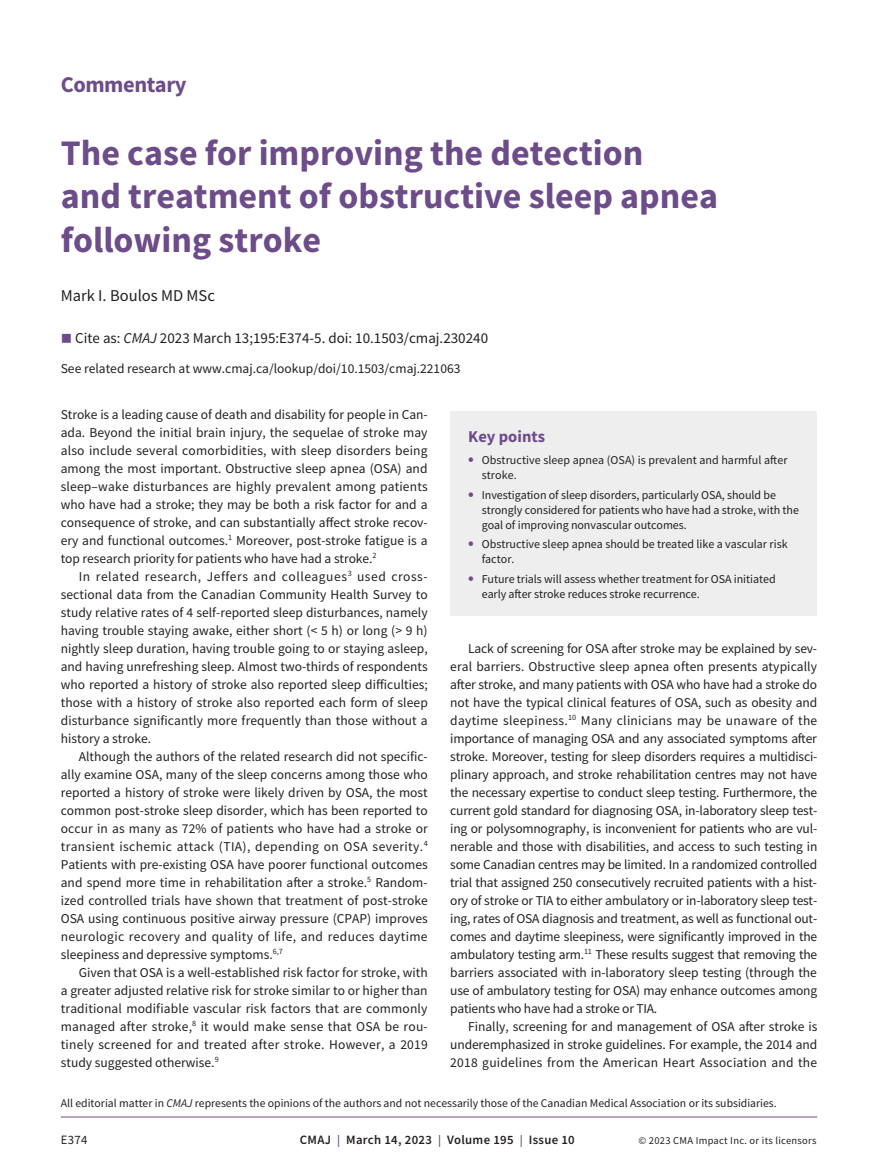
<style>
.page{position:relative;width:878px;height:1175px;background:#fff}
.page>*{position:absolute;margin:0;border:0;box-sizing:border-box;transform-origin:0 0}
.t1{font:700 36px/43.2px "Source Sans Pro";color:#6d4c8a}
.t2{font:700 22.5px "Source Sans Pro";letter-spacing:-.02em;color:#6d4c8a}
.t3{font:16.5px "Source Sans Pro";color:#231f20}
.t4{font:700 16.5px "Source Sans Pro";color:#6d4c8a}
.t5{font:15px "Source Sans Pro";color:#231f20}
.t6{font:13.5px/18px "Source Sans Pro";color:#231f20;text-align:justify}
.t7{font:600 12.75px "Source Sans Pro";letter-spacing:.025em;color:#231f20}
.t8{font:12.75px "Source Sans Pro";color:#231f20}
.t9{font:12px/15px "Source Sans Pro";letter-spacing:-.005em;color:#231f20}
.t10{font:11.7px "Source Sans Pro";color:#231f20}
.t11{font:10.5px "Source Sans Pro";letter-spacing:.025em;color:#231f20}
.s1{color:#6d4c8a}
.s2{font-style:italic}
.s3{font-weight:700;font-size:16.5px;color:#6d4c8a}
.s4{font-size:12px;color:#6d4c8a}
</style>
<div class="page">
<hr style="left:61px;top:1116px;width:756px;height:1px;background:#6d4c8a">
<div style="left:450px;top:411px;width:367px;height:204px;background:#eeeeef"></div>
<h2 class="t2" style="left:61px;top:69px;width:127px">Commentary</h2>
<h1 class="t1" style="left:61px;top:131px;width:658px">The case for improving the detection<br>and treatment of obstructive sleep apnea following stroke</h1>
<p class="t3" style="left:61px;top:285px;width:156px">Mark I. Boulos MD MSc</p>
<p class="t5" style="left:61px;top:328px;width:429px"><span class="s1">■</span> Cite as: <span class="s2">CMAJ</span> 2023 March 13;195:E374-5. doi: 10.1503/cmaj.230240</p>
<p class="t6" style="left:61px;top:359px;width:401px">See related research at www.cmaj.ca/lookup/doi/10.1503/cmaj.221063</p>
<p class="t6" style="left:61px;top:405px;width:368px">Stroke is a leading cause of death and disability for people in Can&shy;ada. Beyond the initial brain injury, the sequelae of stroke may also include several comorbidities, with sleep disorders being among the most important. Obstructive sleep apnea (OSA) and sleep–wake disturbances are highly prevalent among patients who have had a stroke; they may be both a risk factor for and a consequence of stroke, and can substantially affect stroke recov&shy;ery and functional outcomes.<sup>1</sup> Moreover, post-stroke fatigue is a top research priority for patients who have had a stroke.<sup>2</sup></p>
<p class="t6" style="left:61px;top:567px;width:368px;text-indent:18px">In related research, Jeffers and colleagues<sup>3</sup> used cross&shy;sectional data from the Canadian Community Health Survey to study relative rates of 4 self-reported sleep disturbances, namely having trouble staying awake, either short (&lt; 5 h) or long (&gt; 9 h) nightly sleep duration, having trouble going to or staying asleep, and having unrefreshing sleep. Almost two-thirds of respondents who reported a history of stroke also reported sleep difficulties; those with a history of stroke also reported each form of sleep disturbance significantly more frequently than those without a history a stroke.</p>
<p class="t6" style="left:61px;top:747px;width:369px;text-indent:18px">Although the authors of the related research did not specific&shy;ally examine OSA, many of the sleep concerns among those who reported a history of stroke were likely driven by OSA, the most common post-stroke sleep disorder, which has been reported to occur in as many as 72% of patients who have had a stroke or transient ischemic attack (TIA), depending on OSA severity.<sup>4<br></sup>Patients with pre-existing OSA have poorer functional outcomes and spend more time in rehabilitation after a stroke.<sup>5</sup> Random&shy;ized controlled trials have shown that treatment of post-stroke OSA using continuous positive airway pressure (CPAP) improves neurologic recovery and quality of life, and reduces daytime sleepiness and depressive symptoms.<sup>6,7</sup></p>
<p class="t6" style="left:61px;top:963px;width:368px;text-indent:18px">Given that OSA is a well-established risk factor for stroke, with a greater adjusted relative risk for stroke similar to or higher than traditional modifiable vascular risk factors that are commonly managed after stroke,<sup>8</sup> it would make sense that OSA be rou&shy;tinely screened for and treated after stroke. However, a 2019 study suggested otherwise.<sup>9</sup></p>
<p class="t4" style="left:468px;top:425px;width:78px">Key points</p>
<p class="t9" style="left:482px;top:452px;width:307px;text-indent:-14px"><span class="s3">•</span> Obstructive sleep apnea (OSA) is prevalent and harmful after stroke.</p>
<p class="t9" style="left:482px;top:487px;width:319px;text-indent:-14px"><span class="s3">•</span> Investigation of sleep disorders, particularly OSA, should be strongly considered for patients who have had a stroke, with the goal of improving nonvascular outcomes.</p>
<p class="t9" style="left:482px;top:536px;width:307px;text-indent:-14px"><span class="s3">•</span> Obstructive sleep apnea should be treated like a vascular risk factor.</p>
<p class="t9" style="left:482px;top:571px;width:295px;text-indent:-14px"><span class="s3">•</span> Future trials will assess whether treatment for OSA initiated early after stroke reduces stroke recurrence.</p>
<p class="t6" style="left:450px;top:639px;width:369px;text-indent:18px">Lack of screening for OSA after stroke may be explained by sev&shy;eral barriers. Obstructive sleep apnea often presents atypically after stroke, and many patients with OSA who have had a stroke do not have the typical clinical features of OSA, such as obesity and daytime sleepiness.<sup>10</sup> Many clinicians may be unaware of the importance of managing OSA and any associated symptoms after stroke. Moreover, testing for sleep disorders requires a multidisci&shy;plinary approach, and stroke rehabilitation centres may not have the necessary expertise to conduct sleep testing. Furthermore, the current gold standard for diagnosing OSA, in-laboratory sleep test&shy;ing or polysomnography, is inconvenient for patients who are vul&shy;nerable and those with disabilities, and access to such testing in some Canadian centres may be limited. In a randomized controlled trial that assigned 250 consecutively recruited patients with a hist&shy;ory of stroke or TIA to either ambulatory or in-laboratory sleep test&shy;ing, rates of OSA diagnosis and treatment, as well as functional out&shy;comes and daytime sleepiness, were significantly improved in the ambulatory testing arm.<sup>11</sup> These results suggest that removing the barriers associated with in-laboratory sleep testing (through the use of ambulatory testing for OSA) may enhance outcomes among patients who have had a stroke or TIA.</p>
<p class="t6" style="left:450px;top:1017px;width:368px;text-indent:18px">Finally, screening for and management of OSA after stroke is underemphasized in stroke guidelines. For example, the 2014 and 2018 guidelines from the American Heart Association and the</p>
<p class="t10" style="left:61px;top:1095px;width:717px">All editorial matter in <span class="s2">CMAJ</span> represents the opinions of the authors and not necessarily those of the Canadian Medical Association or its subsidiaries.</p>
<p class="t8" style="left:61px;top:1132px;width:28px">E374</p>
<p class="t7" style="left:300px;top:1131px;width:276px">CMAJ <span class="s4">|</span> March 14, 2023 <span class="s4">|</span> Volume 195 <span class="s4">|</span> Issue 10</p>
<p class="t11" style="left:638px;top:1134px;width:179px">© 2023 CMA Impact Inc. or its licensors</p>
</div>
